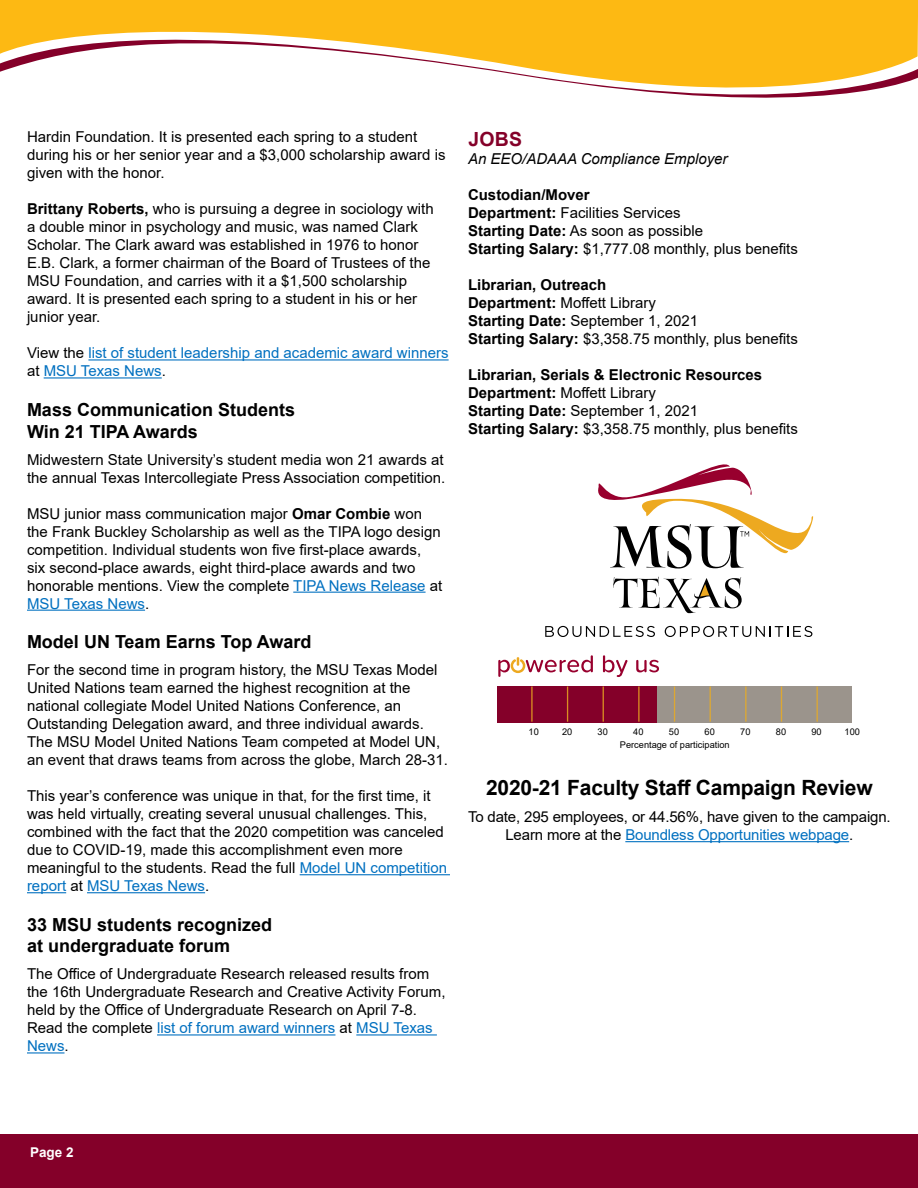
<style>
.page{position:relative;width:918px;height:1188px;background:#fff}
.page>*{position:absolute;margin:0;border:0;box-sizing:border-box;transform-origin:0 0}
.Text{font:700 21px "Arial";letter-spacing:-.01em;color:#000}
.Calendar_event{font:700 19.5px "Arial";color:#840029}
.Headline{font:700 18px/21.6px "Arial";color:#000}
.Text-2{font:15px/18px "Arial";color:#000}
.Text-3{font:15px/18px "Arial";color:#0070c0}
.Text-4{font:700 15px "Arial";color:#000}
.Text-5{font:italic 15px "Arial";color:#000}
.t1{font:700 13.5px "Arial";color:#fff}
.Text-6{font:9.3px "Arial";color:#000}
.s1{font-weight:700}
.s2{color:#000}
.s3{color:#0070c0}
</style>
<div class="page">
<div style="left:0;top:1134px;width:918px;height:54px;background:#840029"></div>
<div style="left:0;top:0;width:918px;height:21px;background:#fdb913"></div>
<svg style="left:0;top:21px;width:918px;height:77px"></svg>
<hr style="left:88px;top:359px;width:361px;height:2px;background:#0070c0">
<hr style="left:44px;top:377px;width:118px;height:2px;background:#0070c0">
<hr style="left:293px;top:592px;width:133px;height:1px;background:#0070c0">
<hr style="left:27px;top:610px;width:118px;height:1px;background:#0070c0">
<hr style="left:300px;top:874px;width:150px;height:1px;background:#0070c0">
<hr style="left:27px;top:892px;width:39px;height:1px;background:#0070c0">
<hr style="left:87px;top:892px;width:118px;height:1px;background:#0070c0">
<hr style="left:157px;top:1034px;width:178px;height:2px;background:#0070c0">
<hr style="left:356px;top:1034px;width:81px;height:2px;background:#0070c0">
<hr style="left:27px;top:1052px;width:38px;height:2px;background:#0070c0">
<svg style="left:498px;top:655px;width:161px;height:22px"></svg>
<div style="left:497px;top:686px;width:355px;height:36px;background:#9b948c"></div>
<div style="left:497px;top:686px;width:160px;height:36px;background:#840029"></div>
<hr style="left:531px;top:687px;width:2px;height:35px;background:#ebac20">
<hr style="left:567px;top:687px;width:1px;height:35px;background:#ebac20">
<hr style="left:603px;top:687px;width:1px;height:35px;background:#ebac20">
<hr style="left:638px;top:687px;width:2px;height:35px;background:#ebac20">
<hr style="left:674px;top:687px;width:1px;height:35px;background:#ebac20">
<hr style="left:710px;top:687px;width:1px;height:35px;background:#ebac20">
<hr style="left:745px;top:687px;width:2px;height:35px;background:#ebac20">
<hr style="left:781px;top:687px;width:1px;height:35px;background:#ebac20">
<hr style="left:817px;top:687px;width:1px;height:35px;background:#ebac20">
<svg style="left:613px;top:577px;width:129px;height:36px"></svg>
<svg style="left:598px;top:464px;width:216px;height:105px"></svg>
<svg style="left:545px;top:626px;width:110px;height:11px"></svg>
<svg style="left:665px;top:626px;width:147px;height:11px"></svg>
<hr style="left:625px;top:841px;width:224px;height:1px;background:#0070c0">
<p class="Text-2" style="left:27px;top:128px;width:420px">Hardin Foundation. It is presented each spring to a student during his or her senior year and a $3,000 scholarship award is given with the honor.</p>
<p class="Text-2" style="left:27px;top:200px;width:408px"><span class="s1">Brittany Roberts,</span> who is pursuing a degree in sociology with a double minor in psychology and music, was named Clark Scholar. The Clark award was established in 1976 to honor E.B. Clark, a former chairman of the Board of Trustees of the MSU Foundation, and carries with it a $1,500 scholarship award. It is presented each spring to a student in his or her junior year.</p>
<p class="Text-3" style="left:27px;top:344px;width:423px"><span class="s2">View the</span> list of student leadership and academic award winners <span class="s2">at</span> MSU Texas News<span class="s2">.</span></p>
<p class="Headline" style="left:27px;top:399px;width:270px">Mass Communication Students<br>Win 21 TIPA Awards</p>
<p class="Text-2" style="left:27px;top:450px;width:420px">Midwestern State University’s student media won 21 awards at the annual Texas Intercollegiate Press Association competition.</p>
<p class="Text-2" style="left:27px;top:504px;width:417px">MSU junior mass communication major <span class="s1">Omar Combie</span> won the Frank Buckley Scholarship as well as the TIPA logo design competition. Individual students won five first-place awards, six second-place awards, eight third-place awards and two honorable mentions. View the complete <span class="s3">TIPA News Release</span> at <span class="s3">MSU Texas News</span>.</p>
<p class="Headline" style="left:27px;top:631px;width:286px">Model UN Team Earns Top Award</p>
<p class="Text-2" style="left:27px;top:661px;width:423px">For the second time in program history, the MSU Texas Model United Nations team earned the highest recognition at the national collegiate Model United Nations Conference, an Outstanding Delegation award, and three individual awards.<br>The MSU Model United Nations Team competed at Model UN, an event that draws teams from across the globe, March 28-31.</p>
<p class="Text-2" style="left:27px;top:787px;width:422px">This year’s conference was unique in that, for the first time, it was held virtually, creating several unusual challenges. This, combined with the fact that the 2020 competition was canceled due to COVID-19, made this accomplishment even more meaningful to the students. Read the full <span class="s3">Model UN competition report</span> at <span class="s3">MSU Texas News</span>.</p>
<p class="Headline" style="left:27px;top:914px;width:247px">33 MSU students recognized at undergraduate forum</p>
<p class="Text-2" style="left:27px;top:965px;width:420px">The Office of Undergraduate Research released results from the 16th Undergraduate Research and Creative Activity Forum, held by the Office of Undergraduate Research on April 7-8.<br>Read the complete <span class="s3">list of forum award winners</span> at <span class="s3">MSU Texas News</span>.</p>
<p class="Calendar_event" style="left:468px;top:125px;width:55px">JOBS</p>
<p class="Text-5" style="left:468px;top:149px;width:261px">An EEO/ADAAA Compliance Employer</p>
<p class="Text-4" style="left:468px;top:184px;width:123px">Custodian/Mover</p>
<p class="Text-2" style="left:468px;top:203px;width:214px"><span class="s1">Department:</span> Facilities Services</p>
<p class="Text-2" style="left:468px;top:221px;width:237px"><span class="s1">Starting Date:</span> As soon as possible</p>
<p class="Text-2" style="left:468px;top:239px;width:331px"><span class="s1">Starting Salary:</span> $1,777.08 monthly, plus benefits</p>
<p class="Text-4" style="left:468px;top:274px;width:140px">Librarian, Outreach</p>
<p class="Text-2" style="left:468px;top:293px;width:190px"><span class="s1">Department:</span> Moffett Library</p>
<p class="Text-2" style="left:468px;top:311px;width:232px"><span class="s1">Starting Date:</span> September 1, 2021</p>
<p class="Text-2" style="left:468px;top:329px;width:331px"><span class="s1">Starting Salary:</span> $3,358.75 monthly, plus benefits</p>
<p class="Text-4" style="left:468px;top:364px;width:296px">Librarian, Serials &amp; Electronic Resources</p>
<p class="Text-2" style="left:468px;top:383px;width:190px"><span class="s1">Department:</span> Moffett Library</p>
<p class="Text-2" style="left:468px;top:401px;width:232px"><span class="s1">Starting Date:</span> September 1, 2021</p>
<p class="Text-2" style="left:468px;top:419px;width:331px"><span class="s1">Starting Salary:</span> $3,358.75 monthly, plus benefits</p>
<p class="Text-6" style="left:529px;top:725px;width:12px">10</p>
<p class="Text-6" style="left:562px;top:725px;width:12px">20</p>
<p class="Text-6" style="left:598px;top:725px;width:12px">30</p>
<p class="Text-6" style="left:633px;top:725px;width:12px">40</p>
<p class="Text-6" style="left:669px;top:725px;width:12px">50</p>
<p class="Text-6" style="left:705px;top:725px;width:12px">60</p>
<p class="Text-6" style="left:740px;top:725px;width:12px">70</p>
<p class="Text-6" style="left:776px;top:725px;width:12px">80</p>
<p class="Text-6" style="left:812px;top:725px;width:12px">90</p>
<p class="Text-6" style="left:845px;top:725px;width:17px">100</p>
<p class="Text-6" style="left:620px;top:738px;width:111px">Percentage of participation</p>
<p class="Text" style="left:486px;top:773px;width:388px">2020-21 Faculty Staff Campaign Review</p>
<p class="Text-2" style="left:468px;top:808px;width:424px">To date, 295 employees, or 44.56%, have given to the campaign.</p>
<p class="Text-3" style="left:505px;top:826px;width:349px"><span class="s2">Learn more at the</span> Boundless Opportunities webpage<span class="s2">.</span></p>
<p class="t1" style="left:30px;top:1142px;width:45px">Page 2</p>
</div>
